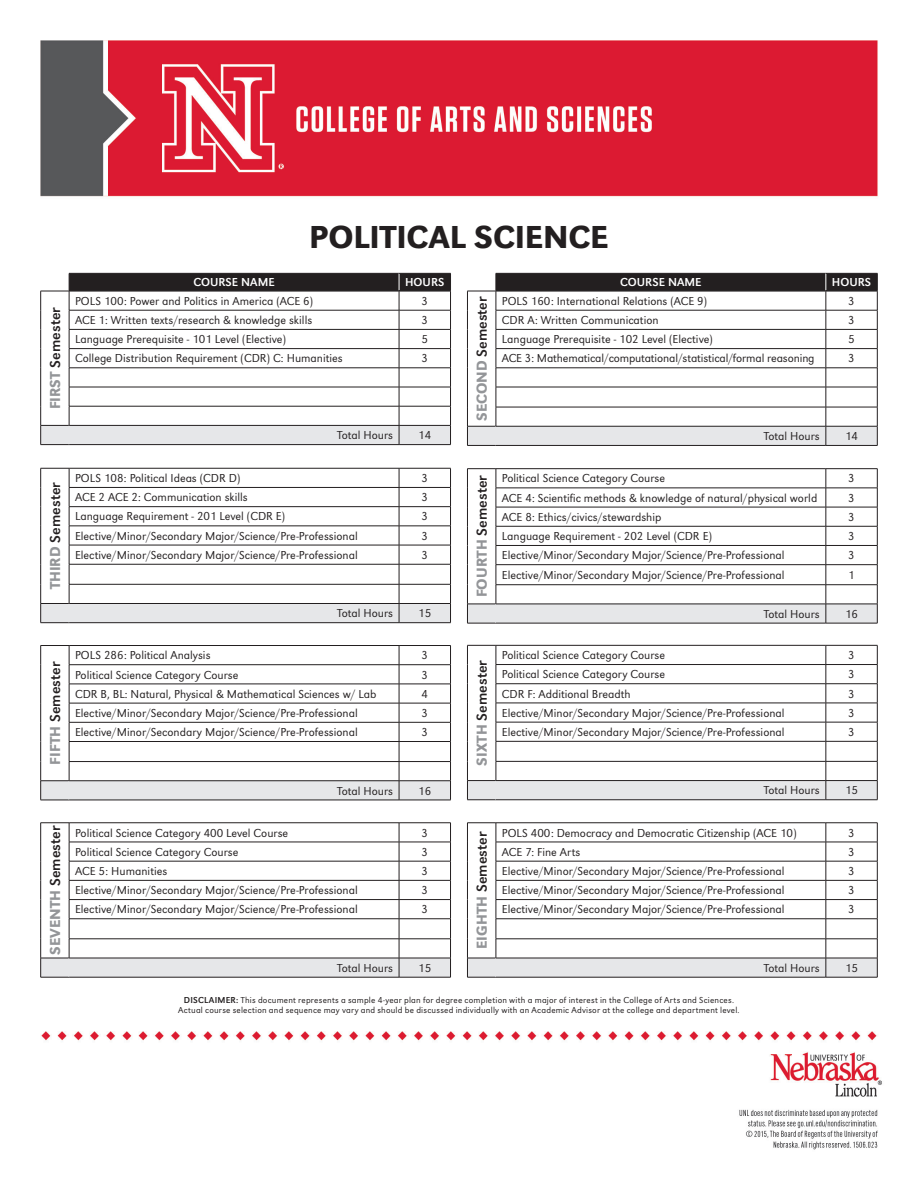
<style>
.page{position:relative;width:918px;height:1188px;background:#fff}
.page>*{position:absolute;margin:0;border:0;box-sizing:border-box;transform-origin:0 0}
.Department_name{font:500 33px "URW Grotesk";color:#231f20}
.t1{font:15px "URW Grotesk";color:#231f20}
.t2{font:300 12px "URW Grotesk";color:#231f20}
.t3{font:12px "URW Grotesk";color:#fff}
.Photo_Caption_Byline{font:300 9px/10.8px "URW Grotesk";letter-spacing:.02em;color:#231f20;text-align:center}
.s1{font-weight:500;color:#939598}
.s2{font-weight:400}
</style>
<div class="page">
<img style="left:40px;top:40px;width:842px;height:1110px">
<svg style="left:40px;top:273px;width:411px;height:172px"></svg>
<hr style="left:399px;top:425px;width:52px;height:1px;background:#231f20">
<hr style="left:399px;top:444px;width:52px;height:1px;background:#231f20">
<svg style="left:40px;top:468px;width:411px;height:155px"></svg>
<hr style="left:399px;top:603px;width:52px;height:1px;background:#231f20">
<hr style="left:399px;top:622px;width:52px;height:1px;background:#231f20">
<svg style="left:40px;top:645px;width:411px;height:156px"></svg>
<hr style="left:399px;top:780px;width:52px;height:1px;background:#231f20">
<hr style="left:399px;top:800px;width:52px;height:1px;background:#231f20">
<svg style="left:40px;top:823px;width:411px;height:155px"></svg>
<hr style="left:399px;top:958px;width:52px;height:1px;background:#231f20">
<hr style="left:399px;top:977px;width:52px;height:1px;background:#231f20">
<svg style="left:467px;top:273px;width:411px;height:173px"></svg>
<hr style="left:826px;top:426px;width:51px;height:1px;background:#231f20">
<hr style="left:826px;top:445px;width:51px;height:1px;background:#231f20">
<svg style="left:467px;top:645px;width:411px;height:156px"></svg>
<hr style="left:826px;top:780px;width:51px;height:1px;background:#231f20">
<hr style="left:826px;top:800px;width:51px;height:1px;background:#231f20">
<svg style="left:467px;top:823px;width:411px;height:155px"></svg>
<hr style="left:826px;top:958px;width:51px;height:1px;background:#231f20">
<hr style="left:826px;top:977px;width:51px;height:1px;background:#231f20">
<svg style="left:467px;top:468px;width:411px;height:156px"></svg>
<hr style="left:826px;top:604px;width:52px;height:1px;background:#231f20">
<hr style="left:826px;top:623px;width:52px;height:1px;background:#231f20">
<p class="Department_name" style="left:309px;top:218px;width:301px">POLITICAL SCIENCE</p>
<p class="t1" style="left:46px;top:409px;width:104px;rotate:-90deg"><span class="s1">FIRST</span> Semester</p>
<p class="t1" style="left:46px;top:589px;width:109px;rotate:-90deg"><span class="s1">THIRD</span> Semester</p>
<p class="t1" style="left:46px;top:765px;width:105px;rotate:-90deg"><span class="s1">FIFTH</span> Semester</p>
<p class="t3" style="left:193px;top:275px;width:83px">COURSE NAME</p>
<p class="t3" style="left:405px;top:275px;width:41px">HOURS</p>
<p class="t3" style="left:620px;top:275px;width:83px">COURSE NAME</p>
<p class="t3" style="left:832px;top:275px;width:41px">HOURS</p>
<p class="t2" style="left:75px;top:294px;width:240px">POLS 100: Power and Politics in America (ACE 6)</p>
<p class="t2" style="left:422px;top:294px;width:8px">3</p>
<p class="t2" style="left:75px;top:313px;width:239px">ACE 1: Written texts/research &amp; knowledge skills</p>
<p class="t2" style="left:422px;top:313px;width:8px">3</p>
<p class="t2" style="left:75px;top:332px;width:212px">Language Prerequisite - 101 Level (Elective)</p>
<p class="t2" style="left:422px;top:332px;width:8px">5</p>
<p class="t2" style="left:75px;top:352px;width:269px">College Distribution Requirement (CDR) C: Humanities</p>
<p class="t2" style="left:422px;top:352px;width:8px">3</p>
<p class="t1" style="left:473px;top:421px;width:126px;rotate:-90deg"><span class="s1">SECOND</span> Semester</p>
<p class="t2" style="left:502px;top:294px;width:207px">POLS 160: International Relations (ACE 9)</p>
<p class="t2" style="left:848px;top:294px;width:8px">3</p>
<p class="t2" style="left:502px;top:313px;width:158px">CDR A: Written Communication</p>
<p class="t2" style="left:848px;top:313px;width:8px">3</p>
<p class="t2" style="left:502px;top:332px;width:212px">Language Prerequisite - 102 Level (Elective)</p>
<p class="t2" style="left:848px;top:332px;width:8px">5</p>
<p class="t2" style="left:502px;top:352px;width:314px">ACE 3: Mathematical/computational/statistical/formal reasoning</p>
<p class="t2" style="left:848px;top:352px;width:8px">3</p>
<p class="t2" style="left:337px;top:428px;width:58px">Total Hours</p>
<p class="t2" style="left:418px;top:428px;width:15px">14</p>
<p class="t2" style="left:764px;top:429px;width:58px">Total Hours</p>
<p class="t2" style="left:845px;top:429px;width:15px">14</p>
<p class="t2" style="left:75px;top:471px;width:167px">POLS 108: Political Ideas (CDR D)</p>
<p class="t2" style="left:422px;top:471px;width:8px">3</p>
<p class="t2" style="left:75px;top:490px;width:174px">ACE 2 ACE 2: Communication skills</p>
<p class="t2" style="left:422px;top:490px;width:8px">3</p>
<p class="t2" style="left:75px;top:510px;width:212px">Language Requirement - 201 Level (CDR E)</p>
<p class="t2" style="left:422px;top:510px;width:8px">3</p>
<p class="t2" style="left:75px;top:529px;width:284px">Elective/Minor/Secondary Major/Science/Pre-Professional</p>
<p class="t2" style="left:422px;top:529px;width:8px">3</p>
<p class="t2" style="left:75px;top:548px;width:284px">Elective/Minor/Secondary Major/Science/Pre-Professional</p>
<p class="t2" style="left:422px;top:548px;width:8px">3</p>
<p class="t2" style="left:337px;top:606px;width:58px">Total Hours</p>
<p class="t2" style="left:418px;top:606px;width:15px">15</p>
<p class="t1" style="left:473px;top:597px;width:124px;rotate:-90deg"><span class="s1">FOURTH</span> Semester</p>
<p class="t2" style="left:502px;top:472px;width:165px">Political Science Category Course</p>
<p class="t2" style="left:848px;top:472px;width:8px">3</p>
<p class="t2" style="left:502px;top:491px;width:317px">ACE 4: Scientific methods &amp; knowledge of natural/physical world</p>
<p class="t2" style="left:848px;top:491px;width:8px">3</p>
<p class="t2" style="left:502px;top:510px;width:161px">ACE 8: Ethics/civics/stewardship</p>
<p class="t2" style="left:848px;top:510px;width:8px">3</p>
<p class="t2" style="left:502px;top:529px;width:212px">Language Requirement - 202 Level (CDR E)</p>
<p class="t2" style="left:848px;top:529px;width:8px">3</p>
<p class="t2" style="left:502px;top:548px;width:284px">Elective/Minor/Secondary Major/Science/Pre-Professional</p>
<p class="t2" style="left:848px;top:548px;width:8px">3</p>
<p class="t2" style="left:502px;top:568px;width:284px">Elective/Minor/Secondary Major/Science/Pre-Professional</p>
<p class="t2" style="left:848px;top:568px;width:8px">1</p>
<p class="t2" style="left:764px;top:607px;width:58px">Total Hours</p>
<p class="t2" style="left:845px;top:607px;width:15px">16</p>
<p class="t2" style="left:75px;top:649px;width:137px">POLS 286: Political Analysis</p>
<p class="t2" style="left:422px;top:649px;width:8px">3</p>
<p class="t2" style="left:75px;top:668px;width:165px">Political Science Category Course</p>
<p class="t2" style="left:422px;top:668px;width:8px">3</p>
<p class="t2" style="left:75px;top:687px;width:303px">CDR B, BL: Natural, Physical &amp; Mathematical Sciences w/ Lab</p>
<p class="t2" style="left:422px;top:687px;width:8px">4</p>
<p class="t2" style="left:75px;top:706px;width:284px">Elective/Minor/Secondary Major/Science/Pre-Professional</p>
<p class="t2" style="left:422px;top:706px;width:8px">3</p>
<p class="t2" style="left:75px;top:725px;width:284px">Elective/Minor/Secondary Major/Science/Pre-Professional</p>
<p class="t2" style="left:422px;top:725px;width:8px">3</p>
<p class="t1" style="left:473px;top:766px;width:107px;rotate:-90deg"><span class="s1">SIXTH</span> Semester</p>
<p class="t2" style="left:502px;top:648px;width:165px">Political Science Category Course</p>
<p class="t2" style="left:848px;top:648px;width:8px">3</p>
<p class="t2" style="left:502px;top:668px;width:165px">Political Science Category Course</p>
<p class="t2" style="left:848px;top:668px;width:8px">3</p>
<p class="t2" style="left:502px;top:687px;width:130px">CDR F: Additional Breadth</p>
<p class="t2" style="left:848px;top:687px;width:8px">3</p>
<p class="t2" style="left:502px;top:706px;width:284px">Elective/Minor/Secondary Major/Science/Pre-Professional</p>
<p class="t2" style="left:848px;top:706px;width:8px">3</p>
<p class="t2" style="left:502px;top:725px;width:284px">Elective/Minor/Secondary Major/Science/Pre-Professional</p>
<p class="t2" style="left:848px;top:725px;width:8px">3</p>
<p class="t2" style="left:337px;top:784px;width:58px">Total Hours</p>
<p class="t2" style="left:418px;top:784px;width:15px">16</p>
<p class="t2" style="left:764px;top:784px;width:58px">Total Hours</p>
<p class="t2" style="left:845px;top:784px;width:15px">15</p>
<p class="t1" style="left:46px;top:955px;width:131px;rotate:-90deg"><span class="s1">SEVENTH</span> Semester</p>
<p class="t2" style="left:75px;top:826px;width:215px">Political Science Category 400 Level Course</p>
<p class="t2" style="left:422px;top:826px;width:8px">3</p>
<p class="t2" style="left:75px;top:845px;width:165px">Political Science Category Course</p>
<p class="t2" style="left:422px;top:845px;width:8px">3</p>
<p class="t2" style="left:75px;top:864px;width:94px">ACE 5: Humanities</p>
<p class="t2" style="left:422px;top:864px;width:8px">3</p>
<p class="t2" style="left:75px;top:883px;width:284px">Elective/Minor/Secondary Major/Science/Pre-Professional</p>
<p class="t2" style="left:422px;top:883px;width:8px">3</p>
<p class="t2" style="left:75px;top:903px;width:284px">Elective/Minor/Secondary Major/Science/Pre-Professional</p>
<p class="t2" style="left:422px;top:903px;width:8px">3</p>
<p class="t2" style="left:337px;top:961px;width:58px">Total Hours</p>
<p class="t2" style="left:418px;top:961px;width:15px">15</p>
<p class="t1" style="left:473px;top:949px;width:119px;rotate:-90deg"><span class="s1">EIGHTH</span> Semester</p>
<p class="t2" style="left:502px;top:826px;width:296px">POLS 400: Democracy and Democratic Citizenship (ACE 10)</p>
<p class="t2" style="left:848px;top:826px;width:8px">3</p>
<p class="t2" style="left:502px;top:845px;width:80px">ACE 7: Fine Arts</p>
<p class="t2" style="left:848px;top:845px;width:8px">3</p>
<p class="t2" style="left:502px;top:864px;width:284px">Elective/Minor/Secondary Major/Science/Pre-Professional</p>
<p class="t2" style="left:848px;top:864px;width:8px">3</p>
<p class="t2" style="left:502px;top:883px;width:284px">Elective/Minor/Secondary Major/Science/Pre-Professional</p>
<p class="t2" style="left:848px;top:883px;width:8px">3</p>
<p class="t2" style="left:502px;top:903px;width:284px">Elective/Minor/Secondary Major/Science/Pre-Professional</p>
<p class="t2" style="left:848px;top:903px;width:8px">3</p>
<p class="t2" style="left:764px;top:961px;width:58px">Total Hours</p>
<p class="t2" style="left:845px;top:961px;width:15px">15</p>
<p class="Photo_Caption_Byline" style="left:178px;top:994px;width:563px"><span class="s2">DISCLAIMER:</span> This document represents a sample 4-year plan for degree completion with a major of interest in the College of Arts and Sciences.<br>Actual course selection and sequence may vary and should be discussed individually with an Academic Advisor at the college and department level.</p>
</div>
